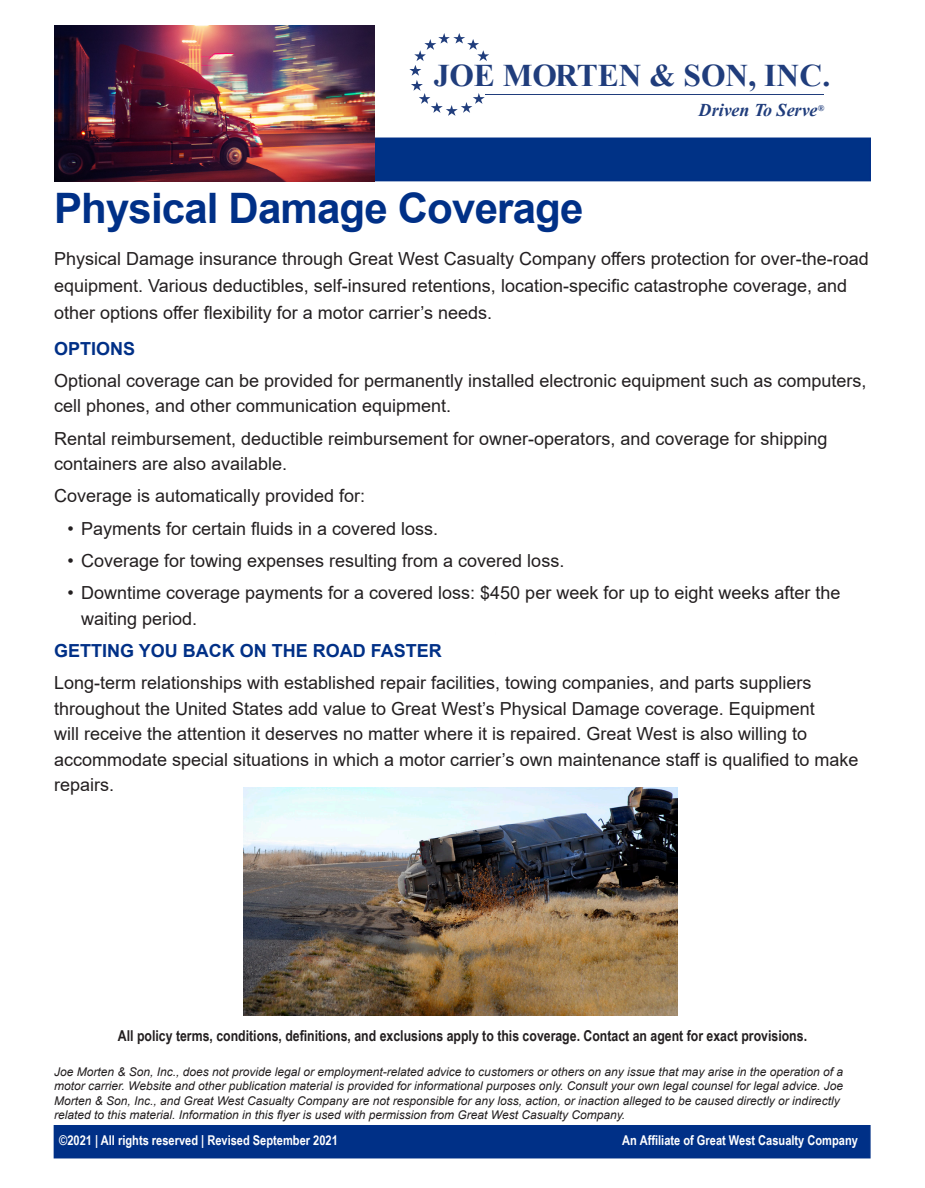
<style>
.page{position:relative;width:925px;height:1188px;background:#fff}
.page>*{position:absolute;margin:0;border:0;box-sizing:border-box;transform-origin:0 0}
.t1{font:700 42px "Arial";letter-spacing:-.02em;color:#003087}
.t2{font:700 31.5px "Times New Roman";color:#203d7c}
.t3{font:18px/25.5px "Arial";color:#231f20}
.t4{font:700 18px "Arial";color:#003087}
.t5{font:italic 700 18px "Times New Roman";letter-spacing:-.005em;color:#203d7c}
.t6{font:700 15px "Arial Narrow";color:#231f20}
.t7{font:700 13.5px "Arial Narrow";color:#fff}
.t8{font:italic 12px/14.4px "Arial";color:#231f20}
</style>
<div class="page">
<div style="left:54px;top:138px;width:817px;height:43px;background:#003286"></div>
<div style="left:54px;top:1125px;width:816px;height:33px;background:#003087"></div>
<svg style="left:409px;top:33px;width:80px;height:83px"></svg>
<hr style="left:485px;top:94px;width:338px;height:1px;background:#203d7c">
<img style="left:54px;top:26px;width:321px;height:155px">
<img style="left:244px;top:787px;width:433px;height:228px">
<p class="t2" style="left:434px;top:53px;width:398px">JOE MORTEN &amp; SON, INC.</p>
<p class="t5" style="left:698px;top:97px;width:127px">Driven To Serve<sup>®</sup></p>
<p class="t1" style="left:54px;top:179px;width:531px">Physical Damage Coverage</p>
<p class="t3" style="left:54px;top:245px;width:816px;line-height:27px">Physical Damage insurance through Great West Casualty Company offers protection for over-the-road equipment. Various deductibles, self-insured retentions, location-specific catastrophe coverage, and other options offer flexibility for a motor carrier’s needs.</p>
<p class="t4" style="left:54px;top:336px;width:83px">OPTIONS</p>
<p class="t3" style="left:54px;top:368px;width:814px">Optional coverage can be provided for permanently installed electronic equipment such as computers, cell phones, and other communication equipment.</p>
<p class="t3" style="left:54px;top:425px;width:775px">Rental reimbursement, deductible reimbursement for owner-operators, and coverage for shipping containers are also available.</p>
<p class="t3" style="left:54px;top:483px;width:313px">Coverage is automatically provided for:</p>
<p class="t3" style="left:68px;top:515px;width:372px">• Payments for certain fluids in a covered loss.</p>
<p class="t3" style="left:68px;top:548px;width:498px">• Coverage for towing expenses resulting from a covered loss.</p>
<p class="t3" style="left:81px;top:580px;width:761px;text-indent:-14px">• Downtime coverage payments for a covered loss: $450 per week for up to eight weeks after the waiting period.</p>
<p class="t4" style="left:54px;top:638px;width:389px">GETTING YOU BACK ON THE ROAD FASTER</p>
<p class="t3" style="left:54px;top:670px;width:806px">Long-term relationships with established repair facilities, towing companies, and parts suppliers throughout the United States add value to Great West’s Physical Damage coverage. Equipment<br>will receive the attention it deserves no matter where it is repaired. Great West is also willing to accommodate special situations in which a motor carrier’s own maintenance staff is qualified to make repairs.</p>
<p class="t6" style="left:118px;top:1025px;width:691px">All policy terms, conditions, definitions, and exclusions apply to this coverage. Contact an agent for exact provisions.</p>
<p class="t8" style="left:54px;top:1065px;width:791px">Joe Morten &amp; Son, Inc., does not provide legal or employment-related advice to customers or others on any issue that may arise in the operation of a motor carrier. Website and other publication material is provided for informational purposes only. Consult your own legal counsel for legal advice. Joe Morten &amp; Son, Inc., and Great West Casualty Company are not responsible for any loss, action, or inaction alleged to be caused directly or indirectly related to this material. Information in this flyer is used with permission from Great West Casualty Company.</p>
<p class="t7" style="left:59px;top:1130px;width:280px">©2021 | All rights reserved | Revised September 2021</p>
<p class="t7" style="left:622px;top:1130px;width:237px">An Affiliate of Great West Casualty Company</p>
</div>
